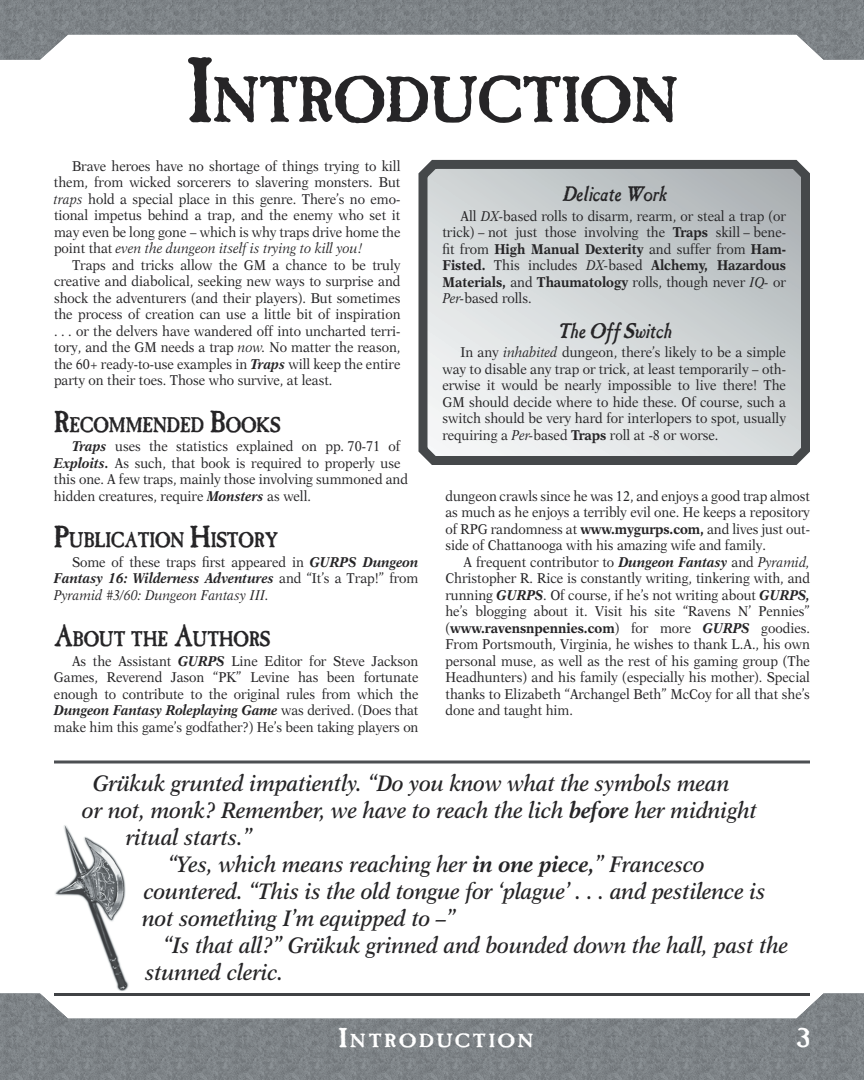
<style>
.page{position:relative;width:864px;height:1080px;background:#fff}
.page>*{position:absolute;margin:0;border:0;box-sizing:border-box;transform-origin:0 0}
.t1{font:63px "Caslon Antique Bold";color:#262527}
.t2{font:27px "Caslon Antique Bold";color:#fff;scale:1.11 1}
.t3{font:italic 600 22.5px "New Aster";letter-spacing:-.005em;color:#262527;scale:.9 1}
.t4{font:21px "Caslon Antique Bold";color:#262527;scale:.9 1}
.t5{font:italic 700 21px "Caslon Antique";color:#262527;scale:.9 1}
.t6{font:18.9px "Caslon Antique Bold";letter-spacing:.135em;color:#fff;scale:1.11 1}
.t7{font:14.25px/16.5px "New Aster";color:#262527;text-align:justify;scale:.9 1}
.s1{font-size:90px}
.s2{font-style:italic}
.s3{font-weight:700;font-style:italic}
.s4{font-size:30px}
.s5{font-weight:700}
.s6{font-size:27px}
</style>
<div class="page">
<img style="left:0;top:0;width:864px;height:60px">
<svg style="left:0;top:994px;width:864px;height:86px;fill:#808589"></svg>
<svg style="left:418px;top:159px;width:392px;height:306px;background:#c4c8ca"></svg>
<svg style="left:54px;top:760px;width:756px;height:4px;background:#787a7d"></svg>
<hr style="left:54px;top:993px;width:756px;height:3px;background:#404245">
<img style="left:55px;top:825px;width:49px;height:124px">
<h1 class="t1" style="left:186px;top:62px;width:493px"><span class="s1">I</span>NTRODUCTION</h1>
<p class="t7" style="left:54px;top:157px;width:387px;text-indent:18px">Brave heroes have no shortage of things trying to kill them, from wicked sorcerers to slavering monsters. But <span class="s2">traps</span> hold a special place in this genre. There’s no emo&shy;tional impetus behind a trap, and the enemy who set it may even be long gone – which is why traps drive home the point that <span class="s2">even the dungeon itself is trying to kill you!</span></p>
<p class="t7" style="left:54px;top:256px;width:387px;text-indent:18px">Traps and tricks allow the GM a chance to be truly creative and diabolical, seeking new ways to surprise and shock the adventurers (and their players). But sometimes the process of creation can use a little bit of inspiration . . . or the delvers have wandered off into uncharted terri&shy;tory, and the GM needs a trap <span class="s2">now.</span> No matter the reason, the 60+ ready-to-use examples in <span class="s3">Traps</span> will keep the entire party on their toes. Those who survive, at least.</p>
<h3 class="t4" style="left:54px;top:412px;width:253px"><span class="s4">R</span>ECOMMENDED <span class="s4">B</span>OOKS</h3>
<p class="t7" style="left:54px;top:438px;width:395px;text-align:left;text-indent:18px"><span class="s3">Traps</span> uses the statistics explained on pp. 70-71 of <span class="s3">Exploits.</span> As such, that book is required to properly use this one. A few traps, mainly those involving summoned and hidden creatures, require <span class="s3">Monsters</span> as well.</p>
<h3 class="t4" style="left:54px;top:527px;width:251px"><span class="s4">P</span>UBLICATION <span class="s4">H</span>ISTORY</h3>
<p class="t7" style="left:54px;top:553px;width:406px;text-indent:18px">Some of these traps first appeared in <span class="s3">GURPS Dungeon Fantasy 16: Wilderness Adventures</span> and “It’s a Trap!” from <span class="s2">Pyramid #3/60: Dungeon Fantasy III.</span></p>
<h3 class="t4" style="left:54px;top:626px;width:242px"><span class="s4">A</span>BOUT THE <span class="s4">A</span>UTHORS</h3>
<p class="t7" style="left:54px;top:652px;width:407px;text-indent:18px">As the Assistant <span class="s3">GURPS</span> Line Editor for Steve Jackson Games, Reverend Jason “PK” Levine has been fortunate enough to contribute to the original rules from which the <span class="s3">Dungeon Fantasy Roleplaying Game</span> was derived. (Does that make him this game’s godfather?) He’s been taking players on</p>
<h3 class="t5" style="left:562px;top:182px;width:118px">Delicate Work</h3>
<p class="t7" style="left:442px;top:207px;width:383px;text-indent:18px">All <span class="s2">DX-</span>based rolls to disarm, rearm, or steal a trap (or trick) – not just those involving the <span class="s5">Traps</span> skill – bene&shy;fit from <span class="s5">High Manual Dexterity</span> and suffer from <span class="s5">Ham-Fisted.</span> This includes <span class="s2">DX-</span>based <span class="s5">Alchemy, Hazardous Materials,</span> and <span class="s5">Thaumatology</span> rolls, though never <span class="s2">IQ-</span> or <span class="s2">Per-</span>based rolls.</p>
<h3 class="t5" style="left:557px;top:318px;width:129px">The Off Switch</h3>
<p class="t7" style="left:442px;top:344px;width:383px;text-indent:18px">In any <span class="s2">inhabited</span> dungeon, there’s likely to be a simple way to disable any trap or trick, at least temporarily – oth&shy;erwise it would be nearly impossible to live there! The GM should decide where to hide these. Of course, such a switch should be very hard for interlopers to spot, usually requiring a <span class="s2">Per-</span>based <span class="s5">Traps</span> roll at -8 or worse.</p>
<p class="t7" style="left:445px;top:487px;width:407px">dungeon crawls since he was 12, and enjoys a good trap almost as much as he enjoys a terribly evil one. He keeps a repository of RPG randomness at <span class="s5">www.mygurps.com,</span> and lives just out&shy;side of Chattanooga with his amazing wife and family.</p>
<p class="t7" style="left:446px;top:553px;width:407px;text-indent:18px">A frequent contributor to <span class="s3">Dungeon Fantasy</span> and <span class="s2">Pyramid, </span>Christopher R. Rice is constantly writing, tinkering with, and running <span class="s3">GURPS</span>. Of course, if he’s not writing about <span class="s3">GURPS, </span>he’s blogging about it. Visit his site “Ravens N’ Pennies” (<span class="s5">www.ravensnpennies.com</span>) for more <span class="s3">GURPS</span> goodies.<br>From Portsmouth, Virginia, he wishes to thank L.A., his own personal muse, as well as the rest of his gaming group (The Headhunters) and his family (especially his mother). Special thanks to Elizabeth “Archangel Beth” McCoy for all that she’s done and taught him.</p>
<h3 class="t3" style="left:93px;top:769px;width:709px">Grükuk grunted impatiently. “Do you know what the symbols mean</h3>
<h3 class="t3" style="left:83px;top:796px;width:751px">or not, monk? Remember, we have to reach the lich <span class="s5">before</span> her midnight</h3>
<h3 class="t3" style="left:126px;top:823px;width:142px">ritual starts.”</h3>
<h3 class="t3" style="left:168px;top:850px;width:598px">“Yes, which means reaching her <span class="s5">in one piece,</span>” Francesco</h3>
<h3 class="t3" style="left:144px;top:877px;width:692px">countered. “This is the old tongue for ‘plague’ . . . and pestilence is</h3>
<h3 class="t3" style="left:143px;top:904px;width:349px">not something I’m equipped to –”</h3>
<h3 class="t3" style="left:164px;top:931px;width:696px">“Is that all?” Grükuk grinned and bounded down the hall, past the</h3>
<h3 class="t3" style="left:146px;top:958px;width:155px">stunned cleric.</h3>
<h3 class="t6" style="left:339px;top:1029px;width:177px"><span class="s6">I</span>NTRODUCTION</h3>
<h2 class="t2" style="left:797px;top:1021px;width:13px">3</h2>
<h3 class="t6" style="left:289px;top:1029px;width:267px"><span class="s6">S</span>OME <span class="s6">I</span>NTRODUCTIONS</h3>
</div>
